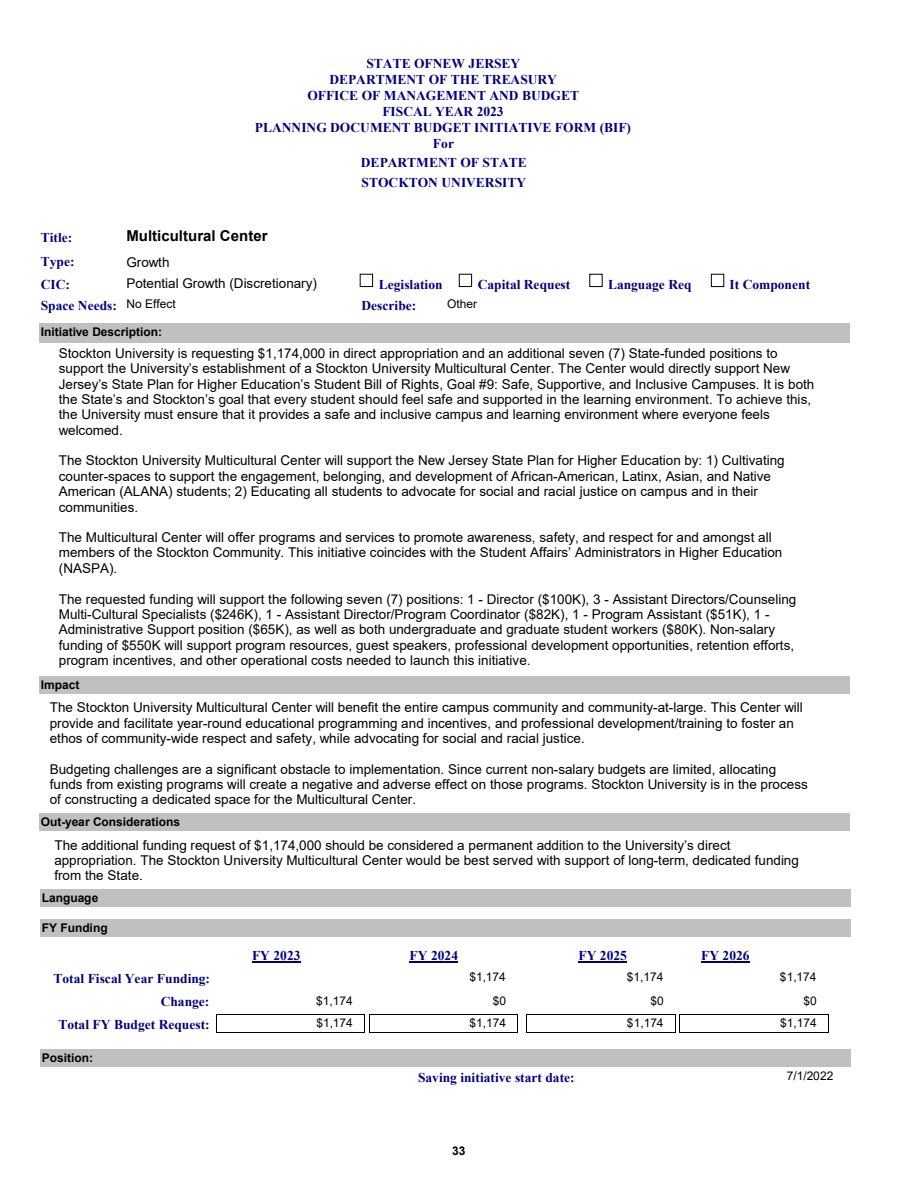
<style>
.page{position:relative;width:918px;height:1188px;background:#fff}
.page>*{position:absolute;margin:0;border:0;box-sizing:border-box;transform-origin:0 0}
.t1{font:700 15px "Arial";color:#000}
.t2{font:13.5px/15.3px "Arial";color:#000}
.t3{font:700 13.5px/15.9px "Times New Roman";color:#000080;text-align:center}
.t4{font:700 12px "Arial";color:#000}
.t5{font:12px "Arial";color:#000}
.t6{font:700 12px "Arial";color:#000}
.s1{font-family:"Arial";font-weight:400;font-size:12px;color:#000}
</style>
<div class="page">
<div style="left:39px;top:676px;width:811px;height:18px;background:#c0c0c0"></div>
<div style="left:39px;top:813px;width:811px;height:18px;background:#c0c0c0"></div>
<div style="left:459px;top:274px;width:13px;height:13px;border:1px solid #000"></div>
<div style="left:360px;top:274px;width:13px;height:13px;border:1px solid #000"></div>
<div style="left:39px;top:324px;width:811px;height:19px;background:#c0c0c0"></div>
<div style="left:590px;top:274px;width:12px;height:13px;border:1px solid #000"></div>
<div style="left:40px;top:889px;width:811px;height:18px;background:#c0c0c0"></div>
<div style="left:711px;top:274px;width:13px;height:13px;border:1px solid #000"></div>
<hr style="left:216px;top:1014px;width:149px;height:1px;background:#000">
<hr style="left:216px;top:1032px;width:149px;height:1px;background:#000">
<svg style="left:216px;top:1015px;width:1px;height:17px"></svg>
<hr style="left:252px;top:962px;width:49px;height:1px;background:#000080">
<div style="left:40px;top:919px;width:811px;height:18px;background:#c0c0c0"></div>
<hr style="left:410px;top:962px;width:48px;height:1px;background:#000080">
<hr style="left:578px;top:962px;width:49px;height:1px;background:#000080">
<hr style="left:701px;top:962px;width:49px;height:1px;background:#000080">
<hr style="left:369px;top:1014px;width:149px;height:1px;background:#000">
<hr style="left:369px;top:1032px;width:149px;height:1px;background:#000">
<svg style="left:369px;top:1015px;width:1px;height:17px"></svg>
<hr style="left:680px;top:1014px;width:148px;height:1px;background:#000">
<svg style="left:828px;top:1014px;width:1px;height:19px"></svg>
<hr style="left:680px;top:1032px;width:148px;height:1px;background:#000">
<hr style="left:527px;top:1014px;width:148px;height:1px;background:#000">
<svg style="left:675px;top:1014px;width:5px;height:19px"></svg>
<hr style="left:527px;top:1032px;width:148px;height:1px;background:#000">
<div style="left:40px;top:1049px;width:811px;height:18px;background:#c0c0c0"></div>
<p class="t3" style="left:255px;top:56px;width:378px">STATE OFNEW JERSEY<br>DEPARTMENT OF THE TREASURY<br>OFFICE OF MANAGEMENT AND BUDGET<br>FISCAL YEAR 2023<br>PLANNING DOCUMENT BUDGET INITIATIVE FORM (BIF)<br>For</p>
<p class="t3" style="left:361px;top:153px;width:167px;line-height:20.2px;text-align:left">DEPARTMENT OF STATE<br>STOCKTON UNIVERSITY</p>
<p class="t3" style="left:41px;top:230px;width:33px">Title:</p>
<p class="t1" style="left:126px;top:227px;width:143px">Multicultural Center</p>
<p class="t3" style="left:41px;top:254px;width:35px">Type:</p>
<p class="t2" style="left:126px;top:255px;width:45px">Growth</p>
<p class="t3" style="left:41px;top:276px;width:31px">CIC:</p>
<p class="t2" style="left:126px;top:276px;width:192px">Potential Growth (Discretionary)</p>
<p class="t3" style="left:41px;top:297px;width:136px">Space Needs: <span class="s1">No Effect</span></p>
<p class="t3" style="left:379px;top:276px;width:65px">Legislation</p>
<p class="t3" style="left:478px;top:276px;width:94px">Capital Request</p>
<p class="t3" style="left:362px;top:297px;width:56px">Describe:</p>
<p class="t5" style="left:447px;top:297px;width:31px">Other</p>
<p class="t3" style="left:608px;top:276px;width:85px">Language Req</p>
<p class="t3" style="left:730px;top:276px;width:82px">It Component</p>
<p class="t4" style="left:41px;top:326px;width:123px">Initiative Description:</p>
<p class="t2" style="left:59px;top:346px;width:757px">Stockton University is requesting $1,174,000 in direct appropriation and an additional seven (7) State-funded positions to support the University’s establishment of a Stockton University Multicultural Center. The Center would directly support New Jersey’s State Plan for Higher Education’s Student Bill of Rights, Goal #9: Safe, Supportive, and Inclusive Campuses. It is both the State’s and Stockton’s goal that every student should feel safe and supported in the learning environment. To achieve this, the University must ensure that it provides a safe and inclusive campus and learning environment where everyone feels welcomed.</p>
<p class="t2" style="left:59px;top:453px;width:727px">The Stockton University Multicultural Center will support the New Jersey State Plan for Higher Education by: 1) Cultivating counter-spaces to support the engagement, belonging, and development of African-American, Latinx, Asian, and Native American (ALANA) students; 2) Educating all students to advocate for social and racial justice on campus and in their communities.</p>
<p class="t2" style="left:59px;top:530px;width:725px">The Multicultural Center will offer programs and services to promote awareness, safety, and respect for and amongst all members of the Stockton Community. This initiative coincides with the Student Affairs’ Administrators in Higher Education (NASPA).</p>
<p class="t2" style="left:59px;top:591px;width:739px">The requested funding will support the following seven (7) positions: 1 - Director ($100K), 3 - Assistant Directors/Counseling Multi-Cultural Specialists ($246K), 1 - Assistant Director/Program Coordinator ($82K), 1 - Program Assistant ($51K), 1 - Administrative Support position ($65K), as well as both undergraduate and graduate student workers ($80K). Non-salary funding of $550K will support program resources, guest speakers, professional development opportunities, retention efforts, program incentives, and other operational costs needed to launch this initiative.</p>
<p class="t4" style="left:41px;top:678px;width:40px">Impact</p>
<p class="t2" style="left:50px;top:700px;width:755px">The Stockton University Multicultural Center will benefit the entire campus community and community-at-large. This Center will provide and facilitate year-round educational programming and incentives, and professional development/training to foster an ethos of community-wide respect and safety, while advocating for social and racial justice.</p>
<p class="t2" style="left:50px;top:761px;width:760px">Budgeting challenges are a significant obstacle to implementation. Since current non-salary budgets are limited, allocating funds from existing programs will create a negative and adverse effect on those programs. Stockton University is in the process of constructing a dedicated space for the Multicultural Center.</p>
<p class="t2" style="left:54px;top:837px;width:746px">The additional funding request of $1,174,000 should be considered a permanent addition to the University’s direct appropriation. The Stockton University Multicultural Center would be best served with support of long-term, dedicated funding from the State.</p>
<p class="t4" style="left:41px;top:815px;width:141px">Out-year Considerations</p>
<p class="t4" style="left:42px;top:891px;width:58px">Language</p>
<p class="t4" style="left:42px;top:921px;width:67px">FY Funding</p>
<p class="t3" style="left:53px;top:966px;width:158px;line-height:23.5px;text-align:right">Total Fiscal Year Funding:<br>Change:</p>
<p class="t3" style="left:252px;top:948px;width:50px">FY 2023</p>
<p class="t5" style="left:316px;top:994px;width:38px">$1,174</p>
<p class="t3" style="left:58px;top:1016px;width:153px">Total FY Budget Request:</p>
<p class="t5" style="left:316px;top:1016px;width:38px">$1,174</p>
<p class="t4" style="left:42px;top:1051px;width:53px">Position:</p>
<p class="t3" style="left:410px;top:948px;width:50px">FY 2024</p>
<p class="t3" style="left:578px;top:948px;width:50px">FY 2025</p>
<p class="t3" style="left:701px;top:948px;width:50px">FY 2026</p>
<p class="t5" style="left:469px;top:970px;width:38px">$1,174</p>
<p class="t5" style="left:627px;top:970px;width:38px">$1,174</p>
<p class="t5" style="left:780px;top:970px;width:38px">$1,174</p>
<p class="t5" style="left:493px;top:994px;width:15px">$0</p>
<p class="t5" style="left:650px;top:994px;width:15px">$0</p>
<p class="t5" style="left:803px;top:994px;width:15px">$0</p>
<p class="t5" style="left:469px;top:1016px;width:38px">$1,174</p>
<p class="t5" style="left:627px;top:1016px;width:38px">$1,174</p>
<p class="t5" style="left:780px;top:1016px;width:38px">$1,174</p>
<p class="t3" style="left:418px;top:1069px;width:158px">Saving initiative start date:</p>
<p class="t5" style="left:787px;top:1069px;width:48px">7/1/2022</p>
<p class="t6" style="left:452px;top:1143px;width:15px">33</p>
</div>
